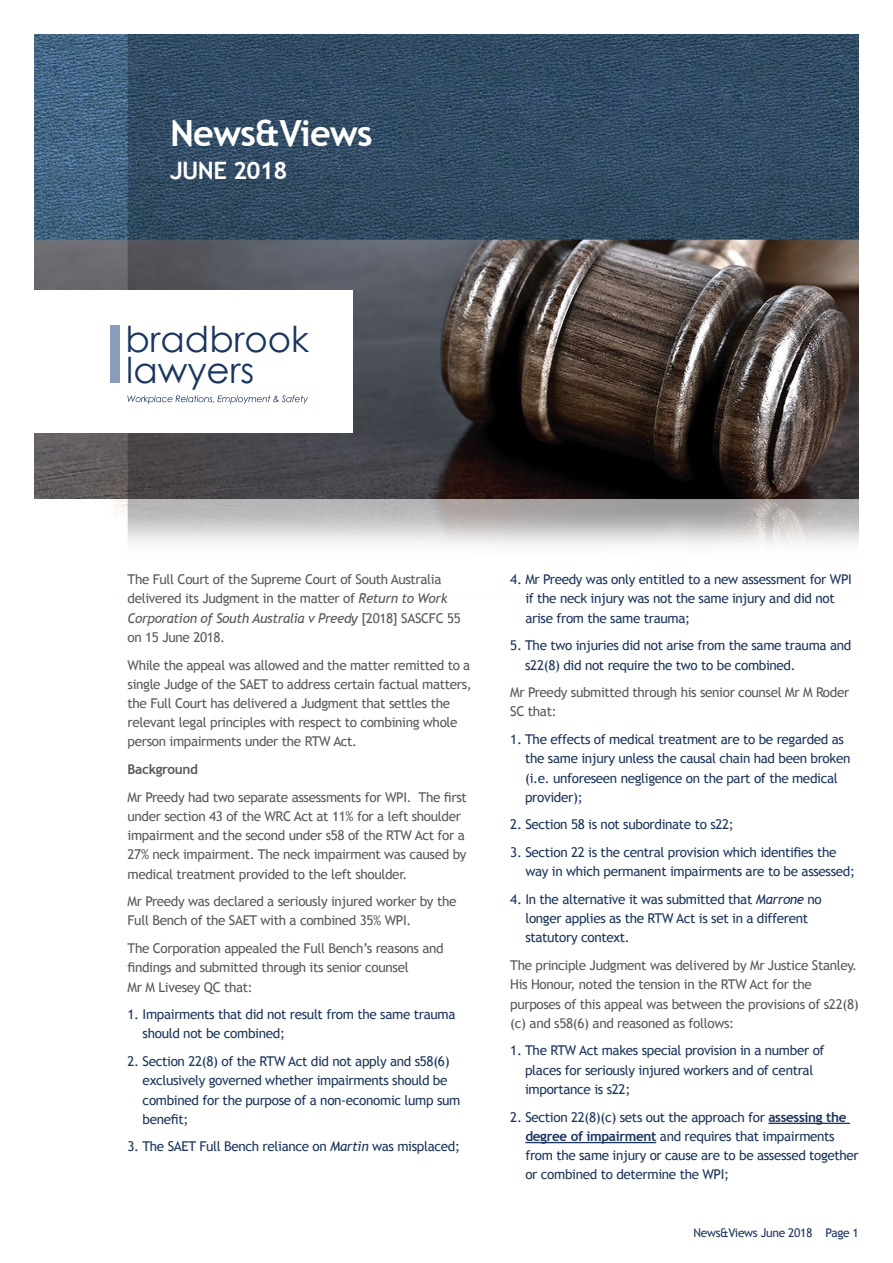
<style>
.page{position:relative;width:893px;height:1263px;background:#fff}
.page>*{position:absolute;margin:0;border:0;box-sizing:border-box;transform-origin:0 0}
.t1{font:700 36px "Trebuchet MS";letter-spacing:-.025em;color:#fff}
.t2{font:35.7px/30.9px "Century Gothic";color:#1a355f}
.t3{font:700 24px "Trebuchet MS";letter-spacing:-.025em;color:#fff}
.t4{font:13.5px/19.2px "Trebuchet MS";letter-spacing:-.025em;color:#1c355e}
.t5{font:13.5px/19.2px "Trebuchet MS";letter-spacing:-.025em;color:#58595b}
.t6{font:700 13.5px "Trebuchet MS";letter-spacing:-.025em;color:#58595b}
.t7{font:12px "Trebuchet MS";letter-spacing:-.025em;color:#1c355e}
.s1{font-style:italic}
.s2{font-weight:700}
</style>
<div class="page">
<img style="left:34px;top:34px;width:825px;height:511px">
<hr style="left:768px;top:1123px;width:82px;height:1px;background:#1c355e">
<hr style="left:525px;top:1142px;width:131px;height:1px;background:#1c355e">
<div style="left:34px;top:290px;width:319px;height:143px;background:#fff"></div>
<svg style="left:127px;top:395px;width:181px;height:9px"></svg>
<div style="left:111px;top:325px;width:9px;height:58px;background:#8b9dbc"></div>
<h1 class="t1" style="left:170px;top:111px;width:204px">News&amp;Views</h1>
<h3 class="t3" style="left:170px;top:156px;width:119px">JUNE 2018</h3>
<h2 class="t2" style="left:126px;top:323px;width:185px">bradbrook lawyers</h2>
<p class="t5" style="left:128px;top:570px;width:335px">The Full Court of the Supreme Court of South Australia delivered its Judgment in the matter of <span class="s1">Return to Work Corporation of South Australia v Preedy</span> [2018] SASCFC 55 on 15 June 2018.</p>
<p class="t5" style="left:128px;top:655px;width:346px">While the appeal was allowed and the matter remitted to a single Judge of the SAET to address certain factual matters, the Full Court has delivered a Judgment that settles the relevant legal principles with respect to combining whole person impairments under the RTW Act.</p>
<p class="t6" style="left:128px;top:761px;width:72px">Background</p>
<p class="t5" style="left:128px;top:787px;width:341px">Mr Preedy had two separate assessments for WPI. The first under section 43 of the WRC Act at 11% for a left shoulder impairment and the second under s58 of the RTW Act for a 27% neck impairment. The neck impairment was caused by medical treatment provided to the left shoulder.</p>
<p class="t5" style="left:128px;top:892px;width:330px">Mr Preedy was declared a seriously injured worker by the<br>Full Bench of the SAET with a combined 35% WPI.</p>
<p class="t5" style="left:128px;top:939px;width:318px">The Corporation appealed the Full Bench’s reasons and findings and submitted through its senior counsel<br>Mr M Livesey QC that:</p>
<p class="t4" style="left:143px;top:1005px;width:314px;text-indent:-15px">1. Impairments that did not result from the same trauma should not be combined;</p>
<p class="t4" style="left:143px;top:1052px;width:319px;text-indent:-15px">2. Section 22(8) of the RTW Act did not apply and s58(6) exclusively governed whether impairments should be combined for the purpose of a non-economic lump sum benefit;</p>
<p class="t4" style="left:128px;top:1137px;width:334px">3. The SAET Full Bench reliance on <span class="s1">Martin</span> was misplaced;</p>
<p class="t4" style="left:525px;top:570px;width:328px;text-indent:-15px">4. Mr Preedy was only entitled to a new assessment for WPI if the neck injury was not the same injury and did not arise from the same trauma;</p>
<p class="t4" style="left:525px;top:636px;width:328px;text-indent:-15px">5. The two injuries did not arise from the same trauma and s22(8) did not require the two to be combined.</p>
<p class="t5" style="left:510px;top:683px;width:341px">Mr Preedy submitted through his senior counsel Mr M Roder<br>SC that:</p>
<p class="t4" style="left:525px;top:730px;width:327px;text-indent:-15px">1. The effects of medical treatment are to be regarded as the same injury unless the causal chain had been broken (i.e. unforeseen negligence on the part of the medical provider);</p>
<p class="t4" style="left:510px;top:815px;width:225px">2. Section 58 is not subordinate to s22;</p>
<p class="t4" style="left:525px;top:843px;width:331px;text-indent:-15px">3. Section 22 is the central provision which identifies the way in which permanent impairments are to be assessed;</p>
<p class="t4" style="left:525px;top:890px;width:298px;text-indent:-15px">4. In the alternative it was submitted that <span class="s1">Marrone</span> no longer applies as the RTW Act is set in a different statutory context.</p>
<p class="t5" style="left:510px;top:956px;width:350px">The principle Judgment was delivered by Mr Justice Stanley.<br>His Honour, noted the tension in the RTW Act for the purposes of this appeal was between the provisions of s22(8) (c) and s58(6) and reasoned as follows:</p>
<p class="t4" style="left:525px;top:1041px;width:301px;text-indent:-15px">1. The RTW Act makes special provision in a number of places for seriously injured workers and of central importance is s22;</p>
<p class="t4" style="left:525px;top:1107px;width:335px;text-indent:-15px">2. Section 22(8)(c) sets out the approach for <span class="s2">assessing the degree of impairment</span> and requires that impairments from the same injury or cause are to be assessed together or combined to determine the WPI;</p>
<p class="t7" style="left:693px;top:1226px;width:167px">News&amp;Views June 2018 Page 1</p>
</div>
